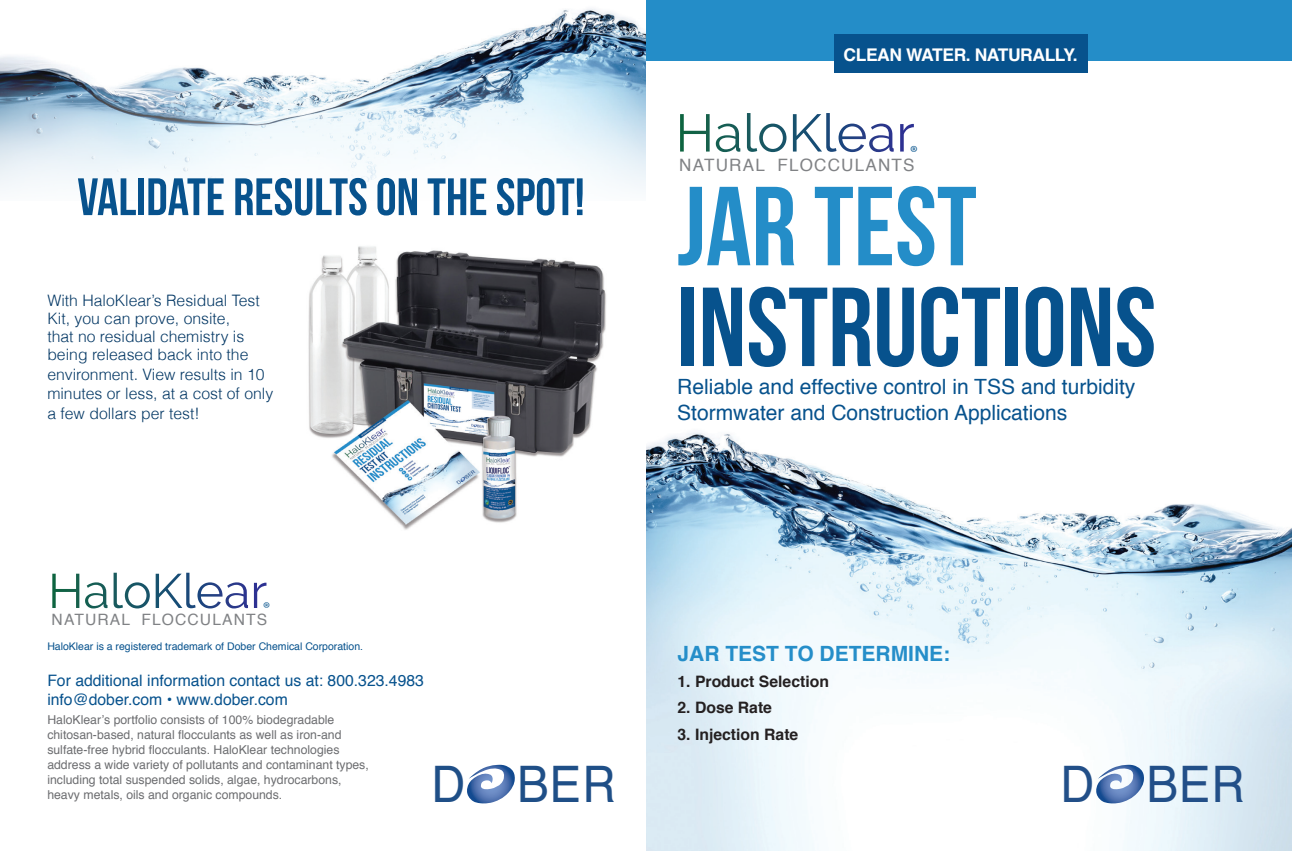
<style>
.page{position:relative;width:1292px;height:851px;background:#fff}
.page>*{position:absolute;margin:0;border:0;box-sizing:border-box;transform-origin:0 0}
.t1{font:112px "Bebas Neue";color:#07528d}
.t2{font:112px "Bebas Neue";color:#248dc8}
.t3{font:52.5px "Bebas Neue";color:#07528d}
.t4{font:50.4px "Helvetica";color:#1f4f87;scale:.94 1}
.t5{font:50.4px "Helvetica";color:#224f88;scale:.94 1}
.t6{font:23.8px "Adobe Garamond Pro";color:#05528c}
.t7{font:21.88px "Adobe Garamond Pro";color:#05528c}
.t8{font:21px "Helvetica";color:#07528d}
.t9{font:700 21px "Helvetica";color:#258ec9}
.t10{font:700 17.5px "Helvetica";letter-spacing:-.025em;color:#fff}
.t11{font:16.97px "Helvetica";letter-spacing:.07em;color:#808285}
.t12{font:300 15.75px/17.8px "Helvetica";color:#033764}
.t13{font:15.75px "Helvetica";color:#07528d}
.t14{font:700 15.75px "Helvetica";color:#242021}
.t15{font:15.58px "Helvetica";letter-spacing:.07em;color:#808285}
.t16{font:12.25px/14.9px "Helvetica";color:#6c6d70}
.t17{font:10.5px "Helvetica";color:#07528d}
</style>
<div class="page">
<img style="left:0;top:8px;width:645px;height:180px">
<svg style="left:680px;top:114px;width:29px;height:37px"></svg>
<svg style="left:716px;top:124px;width:24px;height:28px"></svg>
<svg style="left:747px;top:113px;width:39px;height:39px"></svg>
<svg style="left:793px;top:113px;width:100px;height:39px"></svg>
<svg style="left:900px;top:124px;width:14px;height:27px"></svg>
<img style="left:646px;top:432px;width:645px;height:418px">
<div style="left:646px;top:0;width:645px;height:60px;background:#248dc8"></div>
<svg style="left:1095px;top:764px;width:49px;height:39px"></svg>
<svg style="left:467px;top:764px;width:48px;height:39px"></svg>
<div style="left:834px;top:35px;width:253px;height:38px;background:#07528d"></div>
<img style="left:308px;top:246px;width:298px;height:284px">
<svg style="left:52px;top:573px;width:27px;height:35px"></svg>
<svg style="left:85px;top:582px;width:22px;height:26px"></svg>
<svg style="left:114px;top:572px;width:36px;height:36px"></svg>
<svg style="left:156px;top:572px;width:92px;height:36px"></svg>
<svg style="left:254px;top:582px;width:12px;height:26px"></svg>
<p class="t3" style="left:77px;top:168px;width:509px">VALIDATE RESULTS ON THE SPOT!</p>
<p class="t12" style="left:47px;top:291px;width:214px">With HaloKlear’s Residual Test<br>Kit, you can prove, onsite, that no residual chemistry is being released back into the</p>
<p class="t12" style="left:47px;top:363px;width:227px;line-height:19.8px">environment. View results in 10 minutes or less, at a cost of only a few dollars per test!</p>
<p class="t10" style="left:843px;top:40px;width:236px">CLEAN WATER. NATURALLY.</p>
<p class="t6" style="left:910px;top:140px;width:9px">®</p>
<p class="t11" style="left:679px;top:151px;width:237px">NATURAL FLOCCULANTS</p>
<p class="t2" style="left:677px;top:165px;width:301px">JAR TEST</p>
<p class="t1" style="left:677px;top:266px;width:480px">INSTRUCTIONS</p>
<p class="t8" style="left:677px;top:370px;width:460px">Reliable and effective control in TSS and turbidity</p>
<p class="t8" style="left:677px;top:396px;width:391px">Stormwater and Construction Applications</p>
<p class="t7" style="left:263px;top:597px;width:8px">®</p>
<p class="t15" style="left:52px;top:608px;width:217px">NATURAL FLOCCULANTS</p>
<p class="t17" style="left:47px;top:637px;width:317px">HaloKlear is a registered trademark of Dober Chemical Corporation.</p>
<p class="t13" style="left:47px;top:668px;width:378px">For additional information contact us at: 800.323.4983</p>
<p class="t13" style="left:47px;top:686px;width:242px">info@dober.com • www.dober.com</p>
<p class="t16" style="left:47px;top:712px;width:323px">HaloKlear’s portfolio consists of 100% biodegradable chitosan-based, natural flocculants as well as iron-and sulfate-free hybrid flocculants. HaloKlear technologies address a wide variety of pollutants and contaminant types, including total suspended solids, algae, hydrocarbons, heavy metals, oils and organic compounds.</p>
<p class="t4" style="left:431px;top:745px;width:198px">D BER</p>
<p class="t9" style="left:677px;top:636px;width:274px">JAR TEST TO DETERMINE:</p>
<p class="t14" style="left:677px;top:668px;width:153px">1. Product Selection</p>
<p class="t14" style="left:677px;top:695px;width:96px">2. Dose Rate</p>
<p class="t14" style="left:677px;top:721px;width:122px">3. Injection Rate</p>
<p class="t5" style="left:1060px;top:745px;width:198px">D BER</p>
</div>
